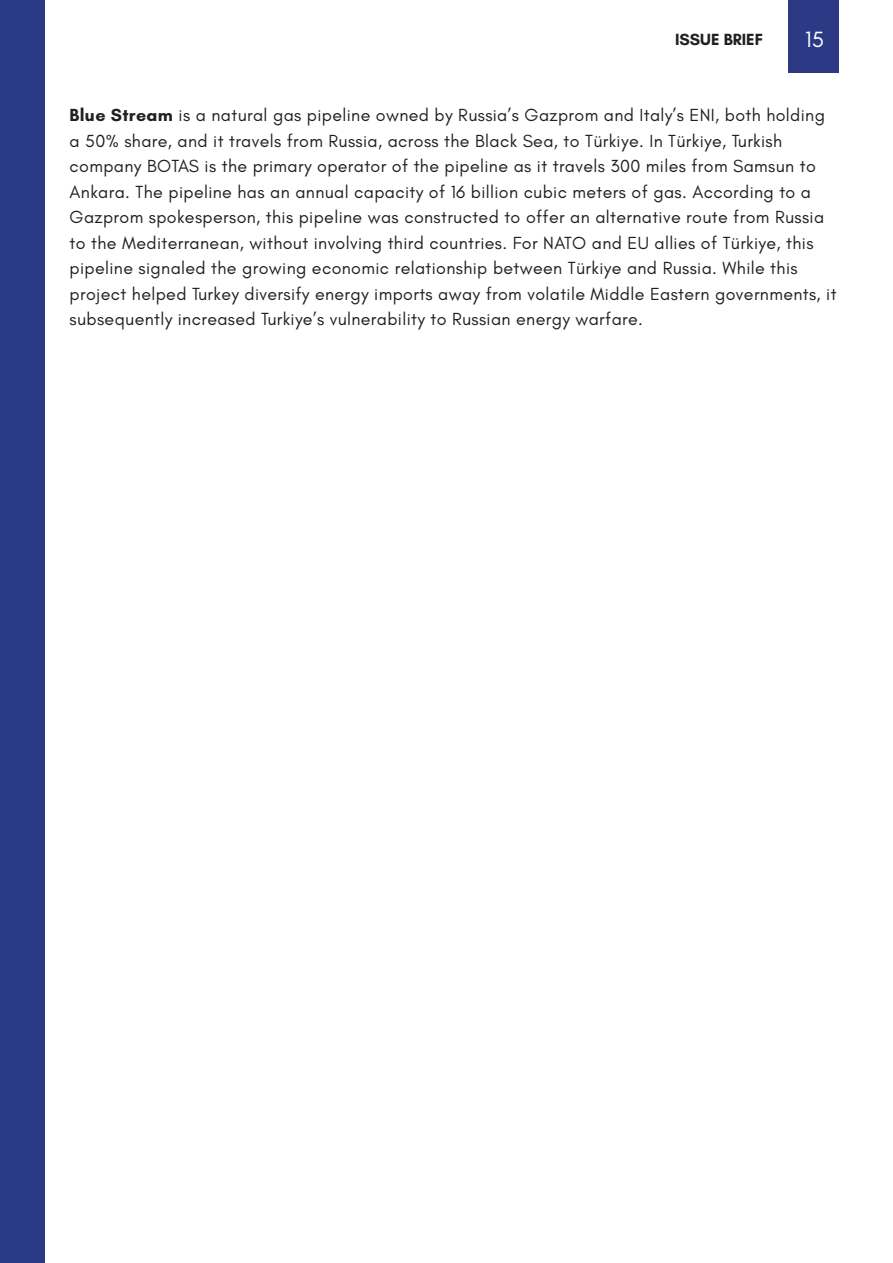
<style>
.page{position:relative;width:893px;height:1263px;background:#fff}
.page>*{position:absolute;margin:0;border:0;box-sizing:border-box;transform-origin:0 0}
.t1{font:22.5px "Glacial Indifference";color:#fff}
.t2{font:17.85px/25.5px "Glacial Indifference";letter-spacing:.02em;color:#231f20}
.t3{font:700 16.5px "Glacial Indifference";color:#231f20}
.s1{font-weight:700}
</style>
<div class="page">
<div style="left:789px;top:0;width:50px;height:72px;background:#2c3985"></div>
<div style="left:0;top:0;width:44px;height:1263px;background:#2a3a85"></div>
<p class="t3" style="left:675px;top:29px;width:90px">ISSUE BRIEF</p>
<p class="t1" style="left:805px;top:26px;width:20px">15</p>
<p class="t2" style="left:70px;top:103px;width:768px"><span class="s1">Blue Stream</span> is a natural gas pipeline owned by Russia’s Gazprom and Italy’s ENI, both holding a 50% share, and it travels from Russia, across the Black Sea, to Türkiye. In Türkiye, Turkish company BOTAS is the primary operator of the pipeline as it travels 300 miles from Samsun to Ankara. The pipeline has an annual capacity of 16 billion cubic meters of gas. According to a Gazprom spokesperson, this pipeline was constructed to offer an alternative route from Russia to the Mediterranean, without involving third countries. For NATO and EU allies of Türkiye, this pipeline signaled the growing economic relationship between Türkiye and Russia. While this project helped Turkey diversify energy imports away from volatile Middle Eastern governments, it subsequently increased Turkiye’s vulnerability to Russian energy warfare.</p>
</div>
